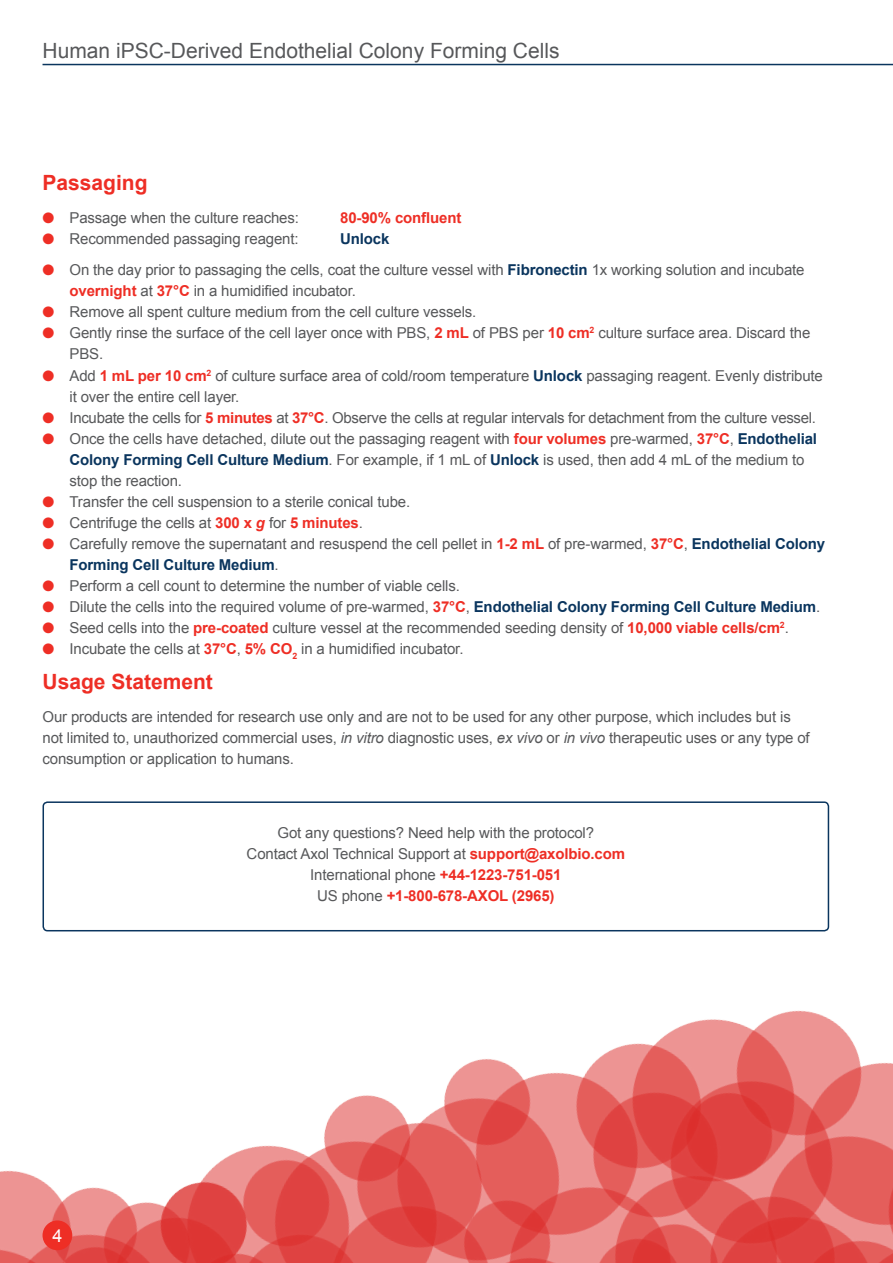
<style>
.page{position:relative;width:893px;height:1263px;background:#fff}
.page>*{position:absolute;margin:0;border:0;box-sizing:border-box;transform-origin:0 0}
.t1{font:21px "Arial";color:#57585a}
.t2{font:700 21px "Arial";color:#ee2e25}
.t3{font:18px "Arial";color:#fff}
.t4{font:15px/21px "Arial";letter-spacing:-.01em;color:#57585a}
.t5{font:700 15px "Arial";letter-spacing:-.01em;color:#ee2e25}
.t6{font:700 15px "Arial";letter-spacing:-.01em;color:#0a355e}
.s1{color:#ee2e25}
.s2{font-weight:700;color:#0a355e}
.s3{font-weight:700;color:#ee2e25}
.s4{font-weight:700;font-style:italic;color:#ee2e25}
.s5{font-style:italic}
</style>
<div class="page">
<img style="left:0;top:1010px;width:893px;height:253px">
<div style="left:43px;top:1220px;width:29px;height:30px;background:#ee2e25;border-radius:50%"></div>
<hr style="left:43px;top:64px;width:850px;height:1px;background:#0a355e">
<div style="left:43px;top:801px;width:786px;height:130px;border:2px solid #0a355e;border-radius:4px"></div>
<h1 class="t1" style="left:43px;top:37px;width:518px">Human iPSC-Derived Endothelial Colony Forming Cells</h1>
<h1 class="t2" style="left:43px;top:169px;width:107px">Passaging</h1>
<p class="t4" style="left:43px;top:207px;width:258px"><span class="s1">●</span> Passage when the culture reaches:</p>
<p class="t5" style="left:340px;top:208px;width:123px">80-90% confluent</p>
<p class="t4" style="left:43px;top:228px;width:258px"><span class="s1">●</span> Recommended passaging reagent:</p>
<p class="t6" style="left:340px;top:229px;width:51px">Unlock</p>
<p class="t4" style="left:70px;top:260px;width:737px;text-indent:-27px"><span class="s1">●</span> On the day prior to passaging the cells, coat the culture vessel with <span class="s2">Fibronectin</span> 1x working solution and incubate <span class="s3">overnight</span> at <span class="s3">37°C</span> in a humidified incubator.</p>
<p class="t4" style="left:43px;top:302px;width:435px"><span class="s1">●</span> Remove all spent culture medium from the cell culture vessels.</p>
<p class="t4" style="left:70px;top:323px;width:742px;text-indent:-27px"><span class="s1">●</span> Gently rinse the surface of the cell layer once with PBS, <span class="s3">2 mL</span> of PBS per <span class="s3">10 cm</span><sup>2</sup> culture surface area. Discard the<br>PBS.</p>
<p class="t4" style="left:70px;top:365px;width:755px;text-indent:-27px"><span class="s1">●</span> Add <span class="s3">1 mL per 10 cm</span><sup>2</sup> of culture surface area of cold/room temperature <span class="s2">Unlock</span> passaging reagent. Evenly distribute it over the entire cell layer.</p>
<p class="t4" style="left:43px;top:407px;width:775px"><span class="s1">●</span> Incubate the cells for <span class="s3">5 minutes</span> at <span class="s3">37°C</span>. Observe the cells at regular intervals for detachment from the culture vessel.</p>
<p class="t4" style="left:70px;top:428px;width:749px;text-indent:-27px"><span class="s1">●</span> Once the cells have detached, dilute out the passaging reagent with <span class="s3">four volumes</span> pre-warmed, <span class="s3">37°C</span>, <span class="s2">Endothelial<br>Colony Forming Cell Culture Medium</span>. For example, if 1 mL of <span class="s2">Unlock</span> is used, then add 4 mL of the medium to stop the reaction.</p>
<p class="t4" style="left:43px;top:491px;width:369px"><span class="s1">●</span> Transfer the cell suspension to a sterile conical tube.</p>
<p class="t4" style="left:43px;top:512px;width:322px"><span class="s1">●</span> Centrifuge the cells at <span class="s3">300 x</span> <span class="s4">g</span> for <span class="s3">5 minutes</span>.</p>
<p class="t4" style="left:70px;top:533px;width:757px;text-indent:-27px"><span class="s1">●</span> Carefully remove the supernatant and resuspend the cell pellet in <span class="s3">1-2 mL</span> of pre-warmed, <span class="s3">37°C</span>, <span class="s2">Endothelial Colony<br>Forming Cell Culture Medium</span>.</p>
<p class="t4" style="left:43px;top:575px;width:419px"><span class="s1">●</span> Perform a cell count to determine the number of viable cells.</p>
<p class="t4" style="left:43px;top:596px;width:779px"><span class="s1">●</span> Dilute the cells into the required volume of pre-warmed, <span class="s3">37°C</span>, <span class="s2">Endothelial Colony Forming Cell Culture Medium</span>.</p>
<p class="t4" style="left:43px;top:617px;width:748px"><span class="s1">●</span> Seed cells into the <span class="s3">pre-coated</span> culture vessel at the recommended seeding density of <span class="s3">10,000 viable cells/cm</span><sup>2</sup>.</p>
<p class="t4" style="left:43px;top:638px;width:422px"><span class="s1">●</span> Incubate the cells at <span class="s3">37°C</span>, <span class="s3">5% CO</span><sub>2</sub> in a humidified incubator.</p>
<h1 class="t2" style="left:43px;top:668px;width:172px">Usage Statement</h1>
<p class="t4" style="left:43px;top:707px;width:769px">Our products are intended for research use only and are not to be used for any other purpose, which includes but is not limited to, unauthorized commercial uses, <span class="s5">in vitro</span> diagnostic uses, <span class="s5">ex vivo</span> or <span class="s5">in vivo</span> therapeutic uses or any type of consumption or application to humans.</p>
<p class="t3" style="left:52px;top:1224px;width:12px">4</p>
<p class="t4" style="left:247px;top:823px;width:380px;text-align:center">Got any questions? Need help with the protocol?<br>Contact Axol Technical Support at <span class="s3">support@axolbio.com </span>International phone <span class="s3">+44-1223-751-051<br></span>US phone <span class="s3">+1-800-678-AXOL (2965)</span></p>
</div>
